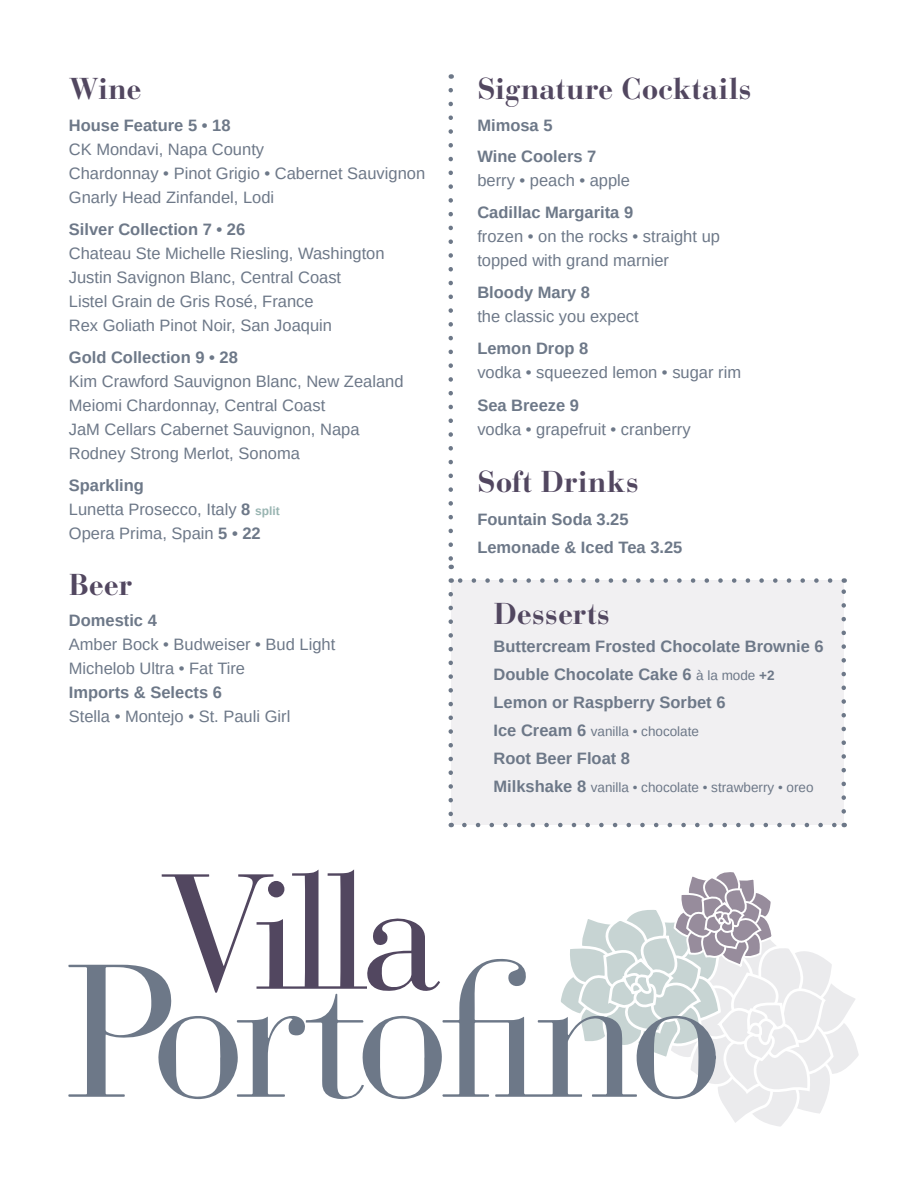
<style>
.page{position:relative;width:918px;height:1188px;background:#fff}
.page>*{position:absolute;margin:0;border:0;box-sizing:border-box;transform-origin:0 0}
.section{font:700 30px "Bauer Bodoni Std";color:#524760}
.description{font:16.5px/24px "Arimo";color:#6d7888}
.item{font:700 16.5px "Arimo";color:#6d7888}
.item-2{font:16.5px/24px "Arimo";color:#6d7888}
.item-3{font:13.5px "Arimo";color:#6d7888}
.s1{font-weight:700}
.s2{font-weight:700;font-size:12px;color:#98b4b1}
.s3{font-weight:400;font-size:13.5px}
.s4{font-size:13.5px}
.s5{font-weight:700;font-size:16.5px}
</style>
<div class="page">
<div style="left:451px;top:581px;width:393px;height:244px;background:#f1f0f2"></div>
<svg style="left:464px;top:823px;width:373px;height:4px"></svg>
<svg style="left:458px;top:578px;width:372px;height:5px"></svg>
<svg style="left:448px;top:594px;width:5px;height:233px"></svg>
<svg style="left:842px;top:578px;width:4px;height:233px"></svg>
<svg style="left:448px;top:90px;width:5px;height:479px"></svg>
<svg style="left:68px;top:869px;width:791px;height:258px"></svg>
<p class="section" style="left:69px;top:70px;width:74px">Wine</p>
<p class="item" style="left:69px;top:114px;width:163px">House Feature 5 • 18</p>
<p class="description" style="left:69px;top:137px;width:358px">CK Mondavi, Napa County<br>Chardonnay • Pinot Grigio • Cabernet Sauvignon</p>
<p class="description" style="left:69px;top:185px;width:207px">Gnarly Head Zinfandel, Lodi</p>
<p class="item" style="left:69px;top:218px;width:178px">Silver Collection 7 • 26</p>
<p class="description" style="left:69px;top:241px;width:317px">Chateau Ste Michelle Riesling, Washington</p>
<p class="description" style="left:69px;top:265px;width:274px">Justin Savignon Blanc, Central Coast</p>
<p class="description" style="left:69px;top:289px;width:246px">Listel Grain de Gris Rosé, France</p>
<p class="description" style="left:69px;top:313px;width:265px">Rex Goliath Pinot Noir, San Joaquin</p>
<p class="item" style="left:69px;top:346px;width:170px">Gold Collection 9 • 28</p>
<p class="description" style="left:69px;top:369px;width:336px">Kim Crawford Sauvignon Blanc, New Zealand</p>
<p class="description" style="left:69px;top:393px;width:258px">Meiomi Chardonnay, Central Coast</p>
<p class="description" style="left:69px;top:417px;width:292px">JaM Cellars Cabernet Sauvignon, Napa</p>
<p class="description" style="left:69px;top:441px;width:233px">Rodney Strong Merlot, Sonoma</p>
<p class="item" style="left:69px;top:474px;width:77px">Sparkling</p>
<p class="description" style="left:69px;top:497px;width:212px">Lunetta Prosecco, Italy <span class="s1">8</span> <span class="s2">split</span></p>
<p class="description" style="left:69px;top:521px;width:193px">Opera Prima, Spain <span class="s1">5 • 22</span></p>
<p class="section" style="left:69px;top:567px;width:65px">Beer</p>
<p class="item-2" style="left:69px;top:608px;width:268px"><span class="s1">Domestic 4<br></span>Amber Bock • Budweiser • Bud Light<br>Michelob Ultra • Fat Tire<br><span class="s1">Imports &amp; Selects 6<br></span>Stella • Montejo • St. Pauli Girl</p>
<p class="section" style="left:477px;top:70px;width:276px">Signature Cocktails</p>
<p class="item" style="left:477px;top:114px;width:77px">Mimosa 5</p>
<p class="item" style="left:477px;top:145px;width:121px">Wine Coolers 7</p>
<p class="description" style="left:477px;top:169px;width:154px">berry • peach • apple</p>
<p class="item" style="left:477px;top:201px;width:157px">Cadillac Margarita 9</p>
<p class="description" style="left:477px;top:225px;width:244px">frozen • on the rocks • straight up topped with grand marnier</p>
<p class="description" style="left:477px;top:281px;width:163px"><span class="s1">Bloody Mary 8<br></span>the classic you expect</p>
<p class="item" style="left:477px;top:337px;width:112px">Lemon Drop 8</p>
<p class="description" style="left:477px;top:361px;width:265px">vodka • squeezed lemon • sugar rim</p>
<p class="item" style="left:477px;top:394px;width:103px">Sea Breeze 9</p>
<p class="description" style="left:477px;top:417px;width:215px">vodka • grapefruit • cranberry</p>
<p class="section" style="left:477px;top:464px;width:163px">Soft Drinks</p>
<p class="item" style="left:477px;top:508px;width:153px">Fountain Soda 3.25</p>
<p class="item" style="left:477px;top:536px;width:207px">Lemonade &amp; Iced Tea 3.25</p>
<p class="section" style="left:494px;top:596px;width:118px">Desserts</p>
<p class="item" style="left:494px;top:635px;width:332px">Buttercream Frosted Chocolate Brownie 6</p>
<p class="item" style="left:494px;top:663px;width:283px">Double Chocolate Cake 6 <span class="s3">à la mode</span> <span class="s4">+2</span></p>
<p class="item" style="left:494px;top:691px;width:233px">Lemon or Raspberry Sorbet 6</p>
<p class="item-3" style="left:494px;top:723px;width:207px"><span class="s5">Ice Cream 6</span> vanilla • chocolate</p>
<p class="item" style="left:494px;top:747px;width:138px">Root Beer Float 8</p>
<p class="item-3" style="left:494px;top:779px;width:321px"><span class="s5">Milkshake 8</span> vanilla • chocolate • strawberry • oreo</p>
</div>
